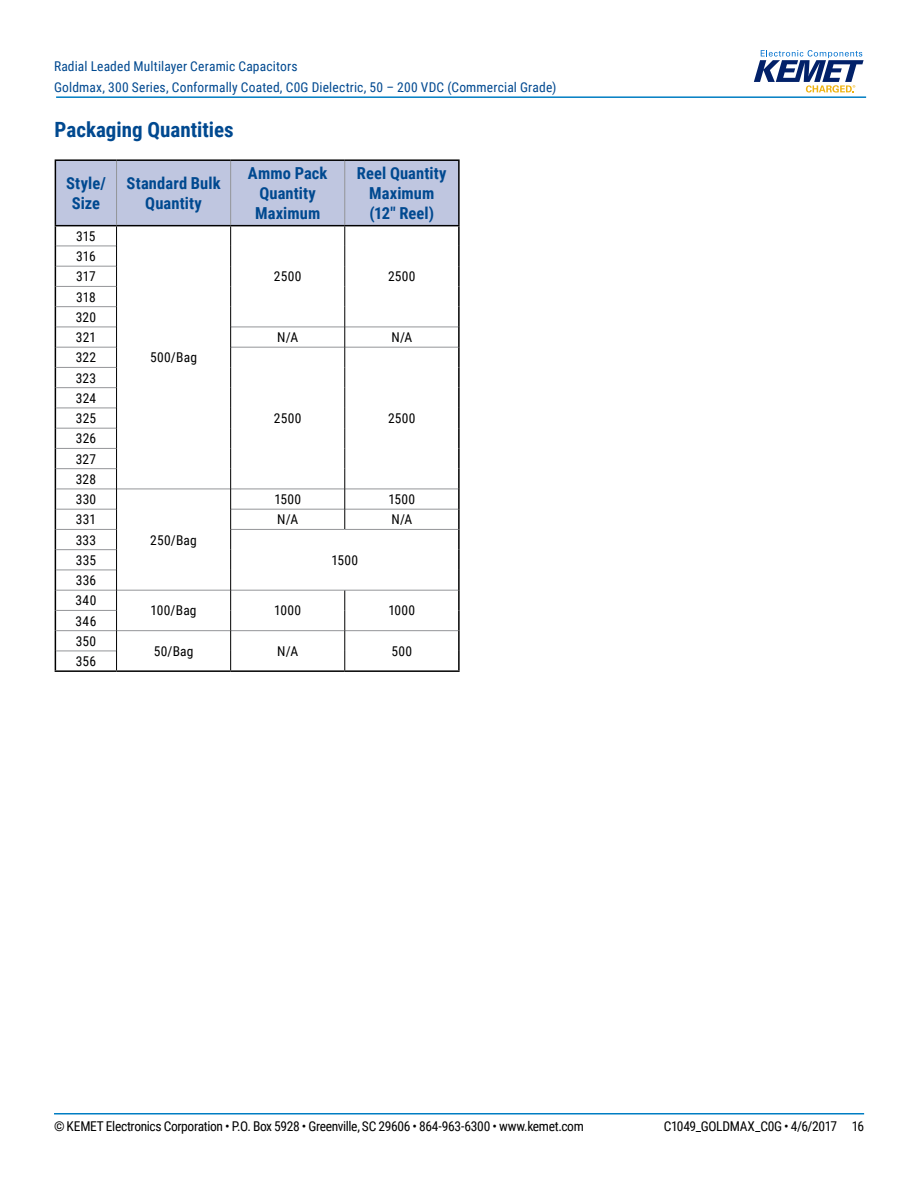
<style>
.page{position:relative;width:918px;height:1188px;background:#fff}
.page>*{position:absolute;margin:0;border:0;box-sizing:border-box;transform-origin:0 0}
.t1{font:700 21px "Roboto Condensed";color:#004990}
.t2{font:700 16.5px/19.8px "Roboto Condensed";letter-spacing:.005em;color:#004990;text-align:center}
.t3{font:13.5px/20.2px "Roboto Condensed";letter-spacing:-.005em;color:#000}
.t4{font:13.5px/21px "Roboto Condensed";letter-spacing:.015em;color:#004990}
.t5{font:13.5px "Roboto Condensed";letter-spacing:-.025em;color:#000}
.t6{font:13.5px "Roboto Condensed";letter-spacing:-.03em;color:#000}
</style>
<div class="page">
<hr style="left:54px;top:1113px;width:810px;height:2px;background:#007dc3">
<hr style="left:56px;top:96px;width:810px;height:2px;background:#007dc3">
<svg style="left:754px;top:50px;width:110px;height:43px"></svg>
<hr style="left:55px;top:159px;width:62px;height:2px;background:#000">
<hr style="left:117px;top:159px;width:114px;height:2px;background:#000">
<hr style="left:231px;top:159px;width:114px;height:2px;background:#000">
<hr style="left:345px;top:159px;width:115px;height:2px;background:#000">
<hr style="left:55px;top:670px;width:62px;height:2px;background:#000">
<hr style="left:117px;top:670px;width:114px;height:2px;background:#000">
<hr style="left:231px;top:670px;width:114px;height:2px;background:#000">
<hr style="left:345px;top:670px;width:115px;height:2px;background:#000">
<svg style="left:55px;top:160px;width:405px;height:510px"></svg>
<p class="t4" style="left:54px;top:57px;width:504px">Radial Leaded Multilayer Ceramic Capacitors<br>Goldmax, 300 Series, Conformally Coated, C0G Dielectric, 50 – 200 VDC (Commercial Grade)</p>
<h1 class="t1" style="left:55px;top:121px;width:181px">Packaging Quantities</h1>
<p class="t2" style="left:66px;top:175px;width:41px">Style/<br>Size</p>
<p class="t2" style="left:127px;top:175px;width:96px">Standard Bulk<br>Quantity</p>
<p class="t2" style="left:248px;top:165px;width:81px">Ammo Pack<br>Quantity<br>Maximum</p>
<p class="t2" style="left:357px;top:165px;width:91px">Reel Quantity<br>Maximum (12" Reel)</p>
<p class="t3" style="left:76px;top:227px;width:21px">315</p>
<p class="t3" style="left:76px;top:247px;width:22px;text-align:justify">316<br>317<br>318<br>320<br>321</p>
<p class="t3" style="left:76px;top:348px;width:22px">322</p>
<p class="t3" style="left:76px;top:369px;width:22px;text-align:justify">323<br>324<br>325<br>326<br>327<br>328<br>330</p>
<p class="t3" style="left:150px;top:348px;width:48px">500/Bag</p>
<p class="t3" style="left:274px;top:267px;width:29px">2500</p>
<p class="t3" style="left:388px;top:267px;width:29px">2500</p>
<p class="t3" style="left:277px;top:328px;width:22px">N/A</p>
<p class="t3" style="left:391px;top:328px;width:22px">N/A</p>
<p class="t3" style="left:274px;top:409px;width:29px">2500</p>
<p class="t3" style="left:388px;top:409px;width:29px">2500</p>
<p class="t3" style="left:274px;top:490px;width:28px">1500</p>
<p class="t3" style="left:388px;top:490px;width:28px">1500</p>
<p class="t3" style="left:76px;top:510px;width:22px">331</p>
<p class="t3" style="left:277px;top:510px;width:22px">N/A</p>
<p class="t3" style="left:391px;top:510px;width:22px">N/A</p>
<p class="t3" style="left:76px;top:531px;width:22px">333<br>335</p>
<p class="t3" style="left:150px;top:531px;width:48px">250/Bag</p>
<p class="t3" style="left:331px;top:551px;width:28px">1500</p>
<p class="t3" style="left:76px;top:571px;width:22px">336<br>340</p>
<p class="t3" style="left:76px;top:612px;width:22px">346<br>350</p>
<p class="t3" style="left:76px;top:652px;width:22px">356</p>
<p class="t3" style="left:151px;top:601px;width:48px">100/Bag</p>
<p class="t3" style="left:274px;top:601px;width:28px">1000</p>
<p class="t3" style="left:388px;top:601px;width:28px">1000</p>
<p class="t3" style="left:154px;top:642px;width:41px">50/Bag</p>
<p class="t3" style="left:277px;top:642px;width:22px">N/A</p>
<p class="t3" style="left:391px;top:642px;width:22px">500</p>
<p class="t5" style="left:54px;top:1120px;width:531px">© KEMET Electronics Corporation • P.O. Box 5928 • Greenville, SC 29606 • 864-963-6300 • www.kemet.com</p>
<p class="t6" style="left:664px;top:1120px;width:202px">C1049_GOLDMAX_C0G • 4/6/2017 16</p>
</div>
